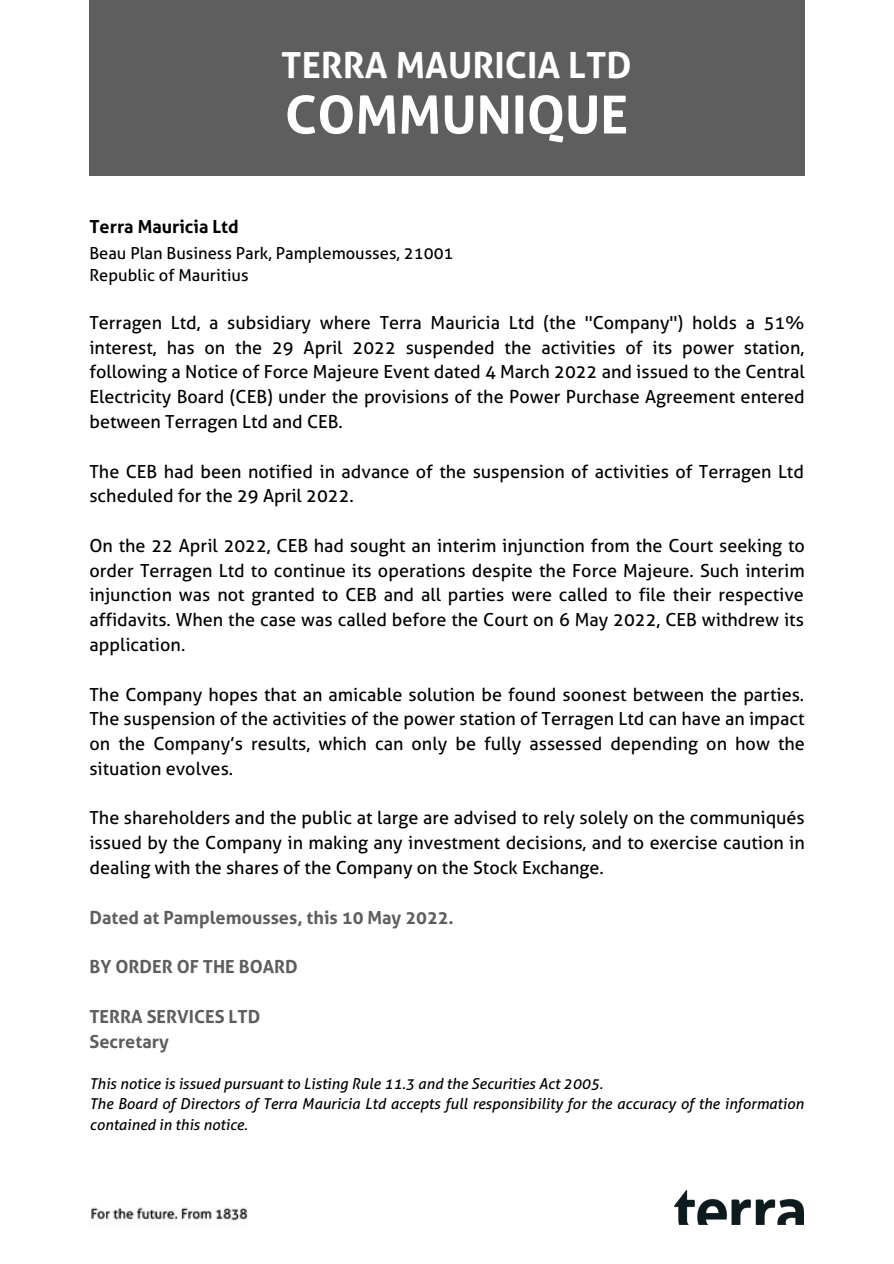
<style>
.page{position:relative;width:894px;height:1264px;background:#fff}
.page>*{position:absolute;margin:0;border:0;box-sizing:border-box;transform-origin:0 0}
.t1{font:700 52.5px "Aller";color:#fff}
.t2{font:700 36px "Aller";color:#fff}
.t3{font:18px/24.8px "Aller";color:#000;text-align:justify}
.t4{font:700 18px "Aller";color:#5e5e5e}
.t5{font:700 18px "Aller";color:#000}
.t6{font:16.5px "Aller";color:#000}
.t7{font:italic 15px/20.2px "Aller";color:#000}
</style>
<div class="page">
<div style="left:89px;top:0;width:715px;height:176px;background:#5e5e5e"></div>
<img style="left:91px;top:1207px;width:157px;height:14px">
<img style="left:674px;top:1190px;width:129px;height:33px">
<p class="t2" style="left:281px;top:45px;width:352px">TERRA MAURICIA LTD</p>
<p class="t1" style="left:285px;top:84px;width:345px">COMMUNIQUE</p>
<p class="t5" style="left:89px;top:216px;width:151px">Terra Mauricia Ltd</p>
<p class="t6" style="left:89px;top:243px;width:365px">Beau Plan Business Park, Pamplemousses, 21001</p>
<p class="t6" style="left:89px;top:266px;width:160px">Republic of Mauritius</p>
<p class="t3" style="left:89px;top:310px;width:716px">Terragen Ltd, a subsidiary where Terra Mauricia Ltd (the ''Company'') holds a 51% interest, has on the 29 April 2022 suspended the activities of its power station, following a Notice of Force Majeure Event dated 4 March 2022 and issued to the Central Electricity Board (CEB) under the provisions of the Power Purchase Agreement entered between Terragen Ltd and CEB.</p>
<p class="t3" style="left:89px;top:459px;width:715px">The CEB had been notified in advance of the suspension of activities of Terragen Ltd scheduled for the 29 April 2022.</p>
<p class="t3" style="left:89px;top:533px;width:716px">On the 22 April 2022, CEB had sought an interim injunction from the Court seeking to order Terragen Ltd to continue its operations despite the Force Majeure. Such interim injunction was not granted to CEB and all parties were called to file their respective affidavits. When the case was called before the Court on 6 May 2022, CEB withdrew its application.</p>
<p class="t3" style="left:89px;top:682px;width:716px">The Company hopes that an amicable solution be found soonest between the parties.<br>The suspension of the activities of the power station of Terragen Ltd can have an impact on the Company’s results, which can only be fully assessed depending on how the situation evolves.</p>
<p class="t3" style="left:89px;top:806px;width:716px">The shareholders and the public at large are advised to rely solely on the communiqués issued by the Company in making any investment decisions, and to exercise caution in dealing with the shares of the Company on the Stock Exchange.</p>
<p class="t4" style="left:89px;top:906px;width:366px">Dated at Pamplemousses, this 10 May 2022.</p>
<p class="t4" style="left:89px;top:956px;width:210px">BY ORDER OF THE BOARD</p>
<p class="t4" style="left:89px;top:1005px;width:172px">TERRA SERVICES LTD</p>
<p class="t4" style="left:89px;top:1030px;width:81px">Secretary</p>
<p class="t7" style="left:89px;top:1073px;width:515px">This notice is issued pursuant to Listing Rule 11.3 and the Securities Act 2005.</p>
<p class="t7" style="left:89px;top:1094px;width:715px">The Board of Directors of Terra Mauricia Ltd accepts full responsibility for the accuracy of the information contained in this notice.</p>
</div>
